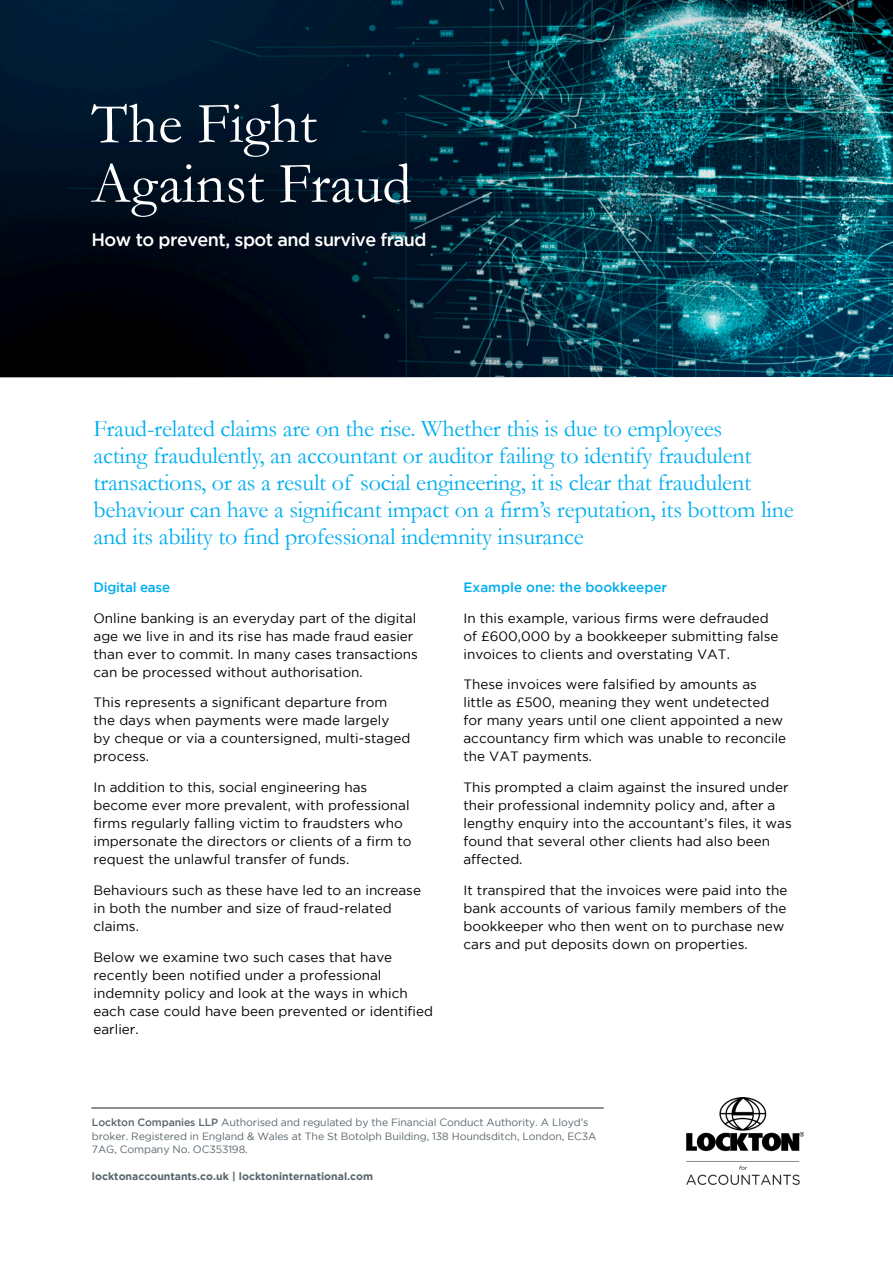
<style>
.page{position:relative;width:893px;height:1263px;background:#fff}
.page>*{position:absolute;margin:0;border:0;box-sizing:border-box;transform-origin:0 0}
.t1{font:58.5px/60px "Garamond";color:#fff}
.feature{font:24px/27px "Garamond";letter-spacing:-.01em;color:#00aeef}
.t2{font:500 18px "Gotham";letter-spacing:-.03em;color:#fff}
.Body_copy{font:13.5px/18px "Gotham";color:#000}
.Body_copy-2{font:500 13.5px "Gotham";color:#00aeef}
.Body_copy-3{font:500 13.5px "Gotham";letter-spacing:-.02em;color:#00aeef}
.t3{font:10.5px/13.5px "Gotham";letter-spacing:-.01em;color:#59666c}
.t4{font:700 10.5px "Gotham";color:#59666c}
.s1{font-weight:500}
</style>
<div class="page">
<img style="left:686px;top:1097px;width:118px;height:89px">
<hr style="left:91px;top:1108px;width:513px;height:1px;background:#231f20">
<svg style="left:0;top:0;width:893px;height:377px;background:#072e3e"></svg>
<h1 class="t1" style="left:91px;top:92px;width:322px">The Fight<br>Against Fraud</h1>
<h1 class="t2" style="left:91px;top:230px;width:337px">How to prevent, spot and survive fraud</h1>
<p class="feature" style="left:94px;top:414px;width:702px">Fraud-related claims are on the rise. Whether this is due to employees<br>acting fraudulently, an accountant or auditor failing to identify fraudulent transactions, or as a result of social engineering, it is clear that fraudulent behaviour can have a significant impact on a firm’s reputation, its bottom line and its ability to find professional indemnity insurance</p>
<p class="Body_copy-3" style="left:94px;top:579px;width:78px">Digital ease</p>
<p class="Body_copy" style="left:94px;top:608px;width:326px">Online banking is an everyday part of the digital age we live in and its rise has made fraud easier than ever to commit. In many cases transactions can be processed without authorisation.</p>
<p class="Body_copy" style="left:94px;top:693px;width:318px">This represents a significant departure from the days when payments were made largely<br>by cheque or via a countersigned, multi-staged process.</p>
<p class="Body_copy" style="left:94px;top:778px;width:320px">In addition to this, social engineering has become ever more prevalent, with professional firms regularly falling victim to fraudsters who impersonate the directors or clients of a firm to request the unlawful transfer of funds.</p>
<p class="Body_copy" style="left:94px;top:881px;width:329px">Behaviours such as these have led to an increase in both the number and size of fraud-related claims.</p>
<p class="Body_copy" style="left:94px;top:947px;width:341px">Below we examine two such cases that have recently been notified under a professional indemnity policy and look at the ways in which each case could have been prevented or identified earlier.</p>
<p class="Body_copy-2" style="left:463px;top:579px;width:205px">Example one: the bookkeeper</p>
<p class="Body_copy" style="left:463px;top:608px;width:317px">In this example, various firms were defrauded of £600,000 by a bookkeeper submitting false invoices to clients and overstating VAT.</p>
<p class="Body_copy" style="left:463px;top:675px;width:324px">These invoices were falsified by amounts as little as £500, meaning they went undetected for many years until one client appointed a new accountancy firm which was unable to reconcile the VAT payments.</p>
<p class="Body_copy" style="left:463px;top:778px;width:330px">This prompted a claim against the insured under their professional indemnity policy and, after a lengthy enquiry into the accountant’s files, it was found that several other clients had also been affected.</p>
<p class="Body_copy" style="left:463px;top:881px;width:325px">It transpired that the invoices were paid into the bank accounts of various family members of the bookkeeper who then went on to purchase new cars and put deposits down on properties.</p>
<p class="t3" style="left:92px;top:1116px;width:506px"><span class="s1">Lockton Companies LLP</span> Authorised and regulated by the Financial Conduct Authority. A Lloyd’s broker. Registered in England &amp; Wales at The St Botolph Building, 138 Houndsditch, London, EC3A<br>7AG, Company No. OC353198.</p>
<p class="t4" style="left:92px;top:1170px;width:283px">locktonaccountants.co.uk | locktoninternational.com</p>
</div>
